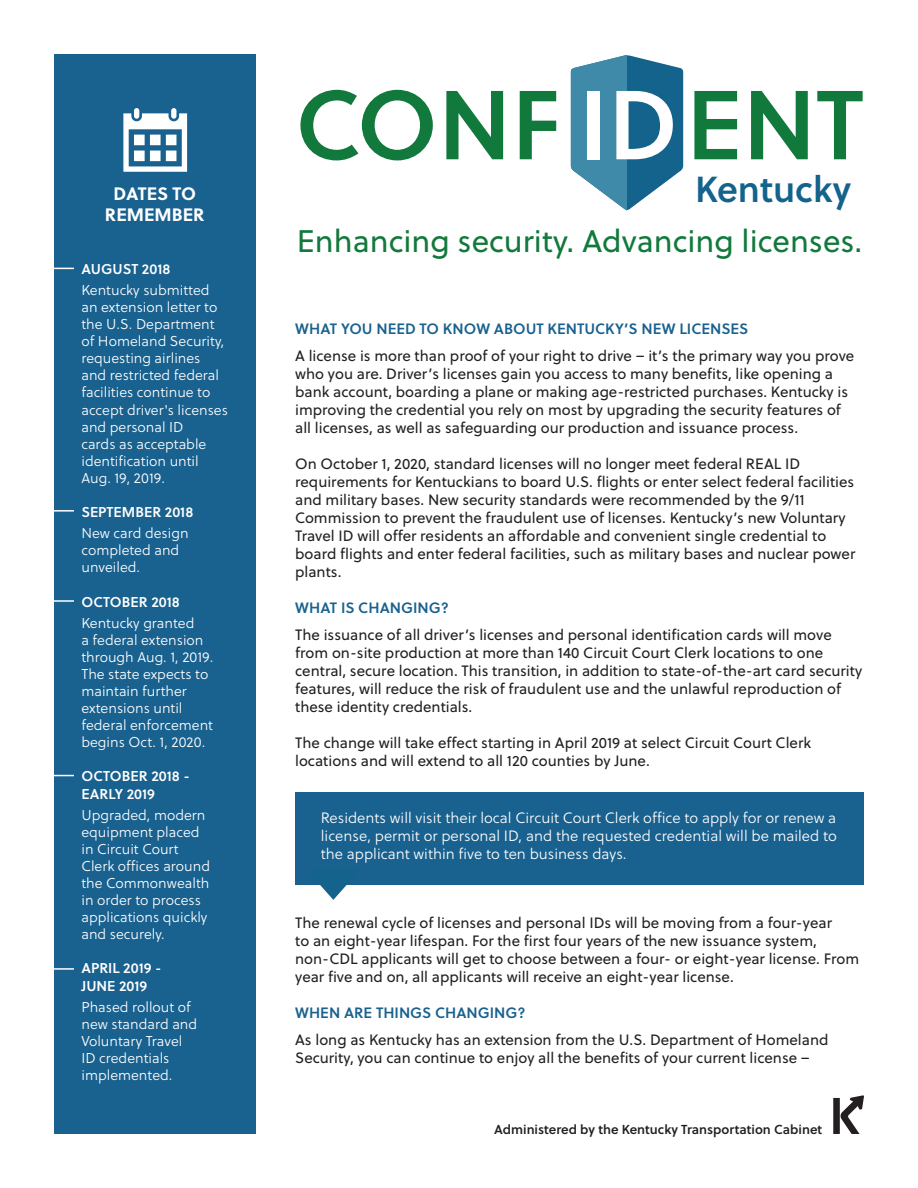
<style>
.page{position:relative;width:918px;height:1188px;background:#fff}
.page>*{position:absolute;margin:0;border:0;box-sizing:border-box;transform-origin:0 0}
.t1{font:97.65px "Soleil Sb";color:#12793c}
.t2{font:36.15px "Soleil Sb";color:#14638c}
.t3{font:31.2px "Soleil";color:#12793c}
.t4{font:700 18px/21.6px "Soleil";color:#fff;text-align:center}
.t5{font:15px/18px "Soleil";color:#231f20}
.t6{font:15px/18px "Soleil Lt";color:#fff;text-align:justify}
.t7{font:15px "Soleil Sb";color:#19618f}
.t8{font:14.25px/17.1px "Soleil Lt";color:#fff}
.t9{font:14.25px/17.1px "Soleil Sb";color:#fff}
.t10{font:13.05px "Soleil Sb";color:#231f20}
.s1{color:#fff}
</style>
<div class="page">
<div style="left:54px;top:54px;width:202px;height:1080px;background:#19618f"></div>
<div style="left:295px;top:792px;width:569px;height:93px;background:#19618f"></div>
<svg style="left:320px;top:885px;width:27px;height:15px"></svg>
<svg style="left:833px;top:1095px;width:31px;height:39px"></svg>
<svg style="left:123px;top:108px;width:64px;height:64px"></svg>
<svg style="left:54px;top:268px;width:20px;height:1px"></svg>
<hr style="left:45px;top:510px;width:29px;height:2px;background:#fff">
<hr style="left:45px;top:600px;width:29px;height:2px;background:#fff">
<svg style="left:54px;top:775px;width:20px;height:1px"></svg>
<hr style="left:45px;top:968px;width:29px;height:2px;background:#fff">
<svg style="left:571px;top:55px;width:112px;height:156px"></svg>
<p class="t4" style="left:105px;top:182px;width:101px">DATES TO<br>REMEMBER</p>
<p class="t9" style="left:81px;top:260px;width:91px">AUGUST 2018</p>
<p class="t8" style="left:81px;top:281px;width:148px">Kentucky submitted an extension letter to the U.S. Department of Homeland Security, requesting airlines and restricted federal facilities continue to accept driver's licenses and personal ID<br>cards as acceptable identification until<br>Aug. 19, 2019.</p>
<p class="t9" style="left:81px;top:503px;width:113px">SEPTEMBER 2018</p>
<p class="t8" style="left:81px;top:524px;width:109px">New card design completed and unveiled.</p>
<p class="t9" style="left:81px;top:592px;width:100px">OCTOBER 2018</p>
<p class="t8" style="left:81px;top:614px;width:133px">Kentucky granted<br>a federal extension through Aug. 1, 2019.<br>The state expects to maintain further extensions until federal enforcement begins Oct. 1, 2020.</p>
<p class="t9" style="left:81px;top:767px;width:110px">OCTOBER 2018 -<br>EARLY 2019</p>
<p class="t8" style="left:81px;top:806px;width:130px">Upgraded, modern equipment placed in Circuit Court<br>Clerk offices around the Commonwealth in order to process applications quickly and securely.</p>
<p class="t9" style="left:81px;top:959px;width:82px">APRIL 2019 -<br>JUNE 2019</p>
<p class="t8" style="left:81px;top:998px;width:117px">Phased rollout of new standard and<br>Voluntary Travel<br>ID credentials implemented.</p>
<h1 class="t1" style="left:295px;top:50px;width:570px">CONF <span class="s1">ID</span>ENT</h1>
<h2 class="t2" style="left:695px;top:162px;width:157px">Kentucky</h2>
<h3 class="t3" style="left:297px;top:218px;width:567px">Enhancing security. Advancing licenses.</h3>
<p class="t7" style="left:295px;top:317px;width:455px">WHAT YOU NEED TO KNOW ABOUT KENTUCKY’S NEW LICENSES</p>
<p class="t5" style="left:295px;top:346px;width:561px">A license is more than proof of your right to drive – it’s the primary way you prove who you are. Driver’s licenses gain you access to many benefits, like opening a bank account, boarding a plane or making age-restricted purchases. Kentucky is improving the credential you rely on most by upgrading the security features of all licenses, as well as safeguarding our production and issuance process.</p>
<p class="t5" style="left:295px;top:454px;width:562px">On October 1, 2020, standard licenses will no longer meet federal REAL ID requirements for Kentuckians to board U.S. flights or enter select federal facilities and military bases. New security standards were recommended by the 9/11<br>Commission to prevent the fraudulent use of licenses. Kentucky’s new Voluntary Travel ID will offer residents an affordable and convenient single credential to board flights and enter federal facilities, such as military bases and nuclear power plants.</p>
<p class="t7" style="left:295px;top:596px;width:155px">WHAT IS CHANGING?</p>
<p class="t5" style="left:295px;top:625px;width:569px">The issuance of all driver’s licenses and personal identification cards will move from on-site production at more than 140 Circuit Court Clerk locations to one central, secure location. This transition, in addition to state-of-the-art card security features, will reduce the risk of fraudulent use and the unlawful reproduction of these identity credentials.</p>
<p class="t5" style="left:295px;top:733px;width:517px">The change will take effect starting in April 2019 at select Circuit Court Clerk locations and will extend to all 120 counties by June.</p>
<p class="t6" style="left:321px;top:808px;width:518px">Residents will visit their local Circuit Court Clerk office to apply for or renew a license, permit or personal ID, and the requested credential will be mailed to the applicant within five to ten business days.</p>
<p class="t5" style="left:295px;top:913px;width:566px">The renewal cycle of licenses and personal IDs will be moving from a four-year<br>to an eight-year lifespan. For the first four years of the new issuance system, non-CDL applicants will get to choose between a four- or eight-year license. From year five and on, all applicants will receive an eight-year license.</p>
<p class="t7" style="left:295px;top:1001px;width:232px">WHEN ARE THINGS CHANGING?</p>
<p class="t5" style="left:295px;top:1030px;width:535px">As long as Kentucky has an extension from the U.S. Department of Homeland<br>Security, you can continue to enjoy all the benefits of your current license –</p>
<p class="t10" style="left:494px;top:1119px;width:330px">Administered by the Kentucky Transportation Cabinet</p>
</div>
